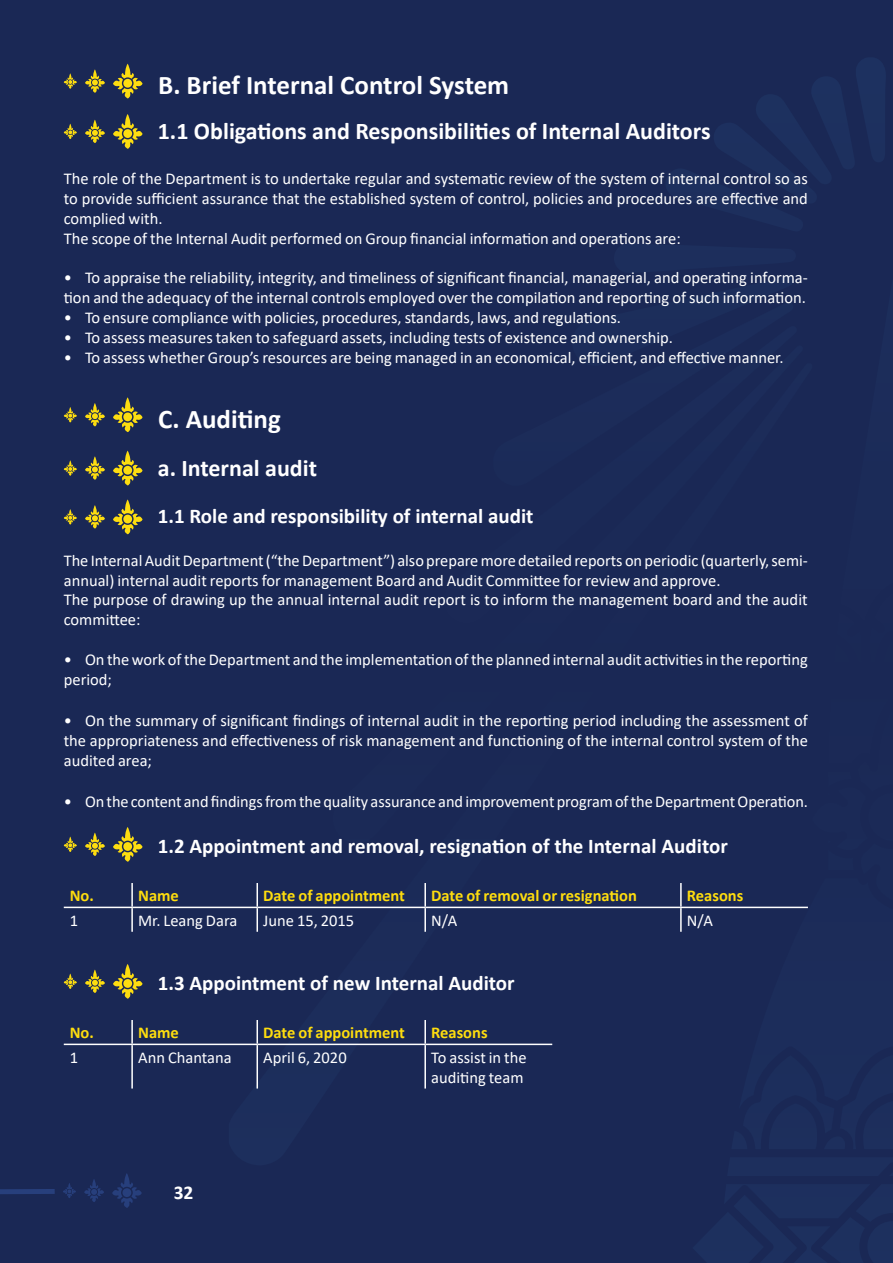
<style>
.page{position:relative;width:893px;height:1263px;background:#1a2855}
.page>*{position:absolute;margin:0;border:0;box-sizing:border-box;transform-origin:0 0}
.t1{font:700 27px "Calibri";color:#fff}
.t2{font:700 24px "Calibri";color:#fff}
.t3{font:700 21px "Calibri";color:#fff}
.t4{font:700 19.5px "Calibri";color:#fff}
.t5{font:16.5px/19.8px "Calibri";color:#fff}
.t6{font:700 16.5px "Calibri";color:#fedd0e}
</style>
<div class="page">
<svg style="left:112px;top:1173px;width:30px;height:35px"></svg>
<svg style="left:84px;top:1179px;width:20px;height:23px"></svg>
<svg style="left:0;top:1183px;width:76px;height:15px"></svg>
<svg style="left:812px;top:58px;width:73px;height:36px"></svg>
<svg style="left:113px;top:64px;width:30px;height:34px"></svg>
<svg style="left:85px;top:69px;width:20px;height:24px"></svg>
<svg style="left:64px;top:73px;width:13px;height:16px"></svg>
<svg style="left:113px;top:397px;width:30px;height:35px"></svg>
<svg style="left:85px;top:403px;width:20px;height:23px"></svg>
<svg style="left:64px;top:407px;width:13px;height:15px"></svg>
<svg style="left:113px;top:114px;width:30px;height:35px"></svg>
<svg style="left:85px;top:120px;width:20px;height:23px"></svg>
<svg style="left:64px;top:124px;width:13px;height:15px"></svg>
<svg style="left:113px;top:451px;width:30px;height:34px"></svg>
<svg style="left:85px;top:456px;width:20px;height:24px"></svg>
<svg style="left:64px;top:460px;width:13px;height:16px"></svg>
<svg style="left:113px;top:499px;width:30px;height:35px"></svg>
<svg style="left:85px;top:505px;width:20px;height:24px"></svg>
<svg style="left:64px;top:509px;width:13px;height:16px"></svg>
<svg style="left:113px;top:827px;width:30px;height:35px"></svg>
<svg style="left:85px;top:832px;width:20px;height:24px"></svg>
<svg style="left:64px;top:836px;width:13px;height:16px"></svg>
<svg style="left:113px;top:964px;width:30px;height:35px"></svg>
<svg style="left:85px;top:969px;width:20px;height:24px"></svg>
<svg style="left:64px;top:973px;width:13px;height:16px"></svg>
<hr style="left:131px;top:883px;width:2px;height:24px;background:#fff">
<hr style="left:256px;top:883px;width:2px;height:24px;background:#fff">
<hr style="left:424px;top:883px;width:2px;height:24px;background:#fff">
<hr style="left:680px;top:883px;width:2px;height:24px;background:#fff">
<hr style="left:64px;top:907px;width:68px;height:1px;background:#fff">
<hr style="left:132px;top:907px;width:125px;height:1px;background:#fff">
<hr style="left:131px;top:908px;width:2px;height:24px;background:#fff">
<hr style="left:257px;top:907px;width:168px;height:1px;background:#fff">
<hr style="left:256px;top:908px;width:2px;height:24px;background:#fff">
<hr style="left:425px;top:907px;width:256px;height:1px;background:#fff">
<hr style="left:424px;top:908px;width:2px;height:24px;background:#fff">
<hr style="left:681px;top:907px;width:127px;height:1px;background:#fff">
<hr style="left:680px;top:908px;width:2px;height:24px;background:#fff">
<hr style="left:131px;top:1020px;width:2px;height:23px;background:#fff">
<hr style="left:256px;top:1020px;width:2px;height:23px;background:#fff">
<hr style="left:424px;top:1020px;width:2px;height:23px;background:#fff">
<hr style="left:64px;top:1043px;width:68px;height:2px;background:#fff">
<hr style="left:132px;top:1043px;width:125px;height:2px;background:#fff">
<hr style="left:131px;top:1045px;width:2px;height:43px;background:#fff">
<hr style="left:257px;top:1043px;width:168px;height:2px;background:#fff">
<hr style="left:256px;top:1045px;width:2px;height:43px;background:#fff">
<hr style="left:425px;top:1043px;width:127px;height:2px;background:#fff">
<hr style="left:424px;top:1045px;width:2px;height:43px;background:#fff">
<h1 class="t1" style="left:158px;top:66px;width:353px">B. Brief Internal Control System</h1>
<h2 class="t2" style="left:158px;top:114px;width:554px">1.1 Obligations and Responsibilities of Internal Auditors</h2>
<p class="t5" style="left:64px;top:169px;width:746px">The role of the Department is to undertake regular and systematic review of the system of internal control so as to provide sufficient assurance that the established system of control, policies and procedures are effective and complied with.<br>The scope of the Internal Audit performed on Group financial information and operations are:</p>
<p class="t5" style="left:64px;top:268px;width:746px">• To appraise the reliability, integrity, and timeliness of significant financial, managerial, and operating informa&shy;tion and the adequacy of the internal controls employed over the compilation and reporting of such information.</p>
<p class="t5" style="left:64px;top:307px;width:559px">• To ensure compliance with policies, procedures, standards, laws, and regulations.</p>
<p class="t5" style="left:64px;top:327px;width:611px">• To assess measures taken to safeguard assets, including tests of existence and ownership.</p>
<p class="t5" style="left:64px;top:347px;width:721px">• To assess whether Group’s resources are being managed in an economical, efficient, and effective manner.</p>
<h1 class="t1" style="left:158px;top:400px;width:124px">C. Auditing</h1>
<h2 class="t2" style="left:158px;top:451px;width:161px">a. Internal audit</h2>
<p class="t3" style="left:158px;top:501px;width:377px">1.1 Role and responsibility of internal audit</p>
<p class="t5" style="left:64px;top:550px;width:746px">The Internal Audit Department (“the Department”) also prepare more detailed reports on periodic (quarterly, semi&shy;annual) internal audit reports for management Board and Audit Committee for review and approve.<br>The purpose of drawing up the annual internal audit report is to inform the management board and the audit committee:</p>
<p class="t5" style="left:64px;top:649px;width:745px">• On the work of the Department and the implementation of the planned internal audit activities in the reporting period;</p>
<p class="t5" style="left:64px;top:710px;width:746px;text-align:justify">• On the summary of significant findings of internal audit in the reporting period including the assessment of the appropriateness and effectiveness of risk management and functioning of the internal control system of the audited area;</p>
<p class="t5" style="left:64px;top:791px;width:746px">• On the content and findings from the quality assurance and improvement program of the Department Operation.</p>
<p class="t3" style="left:158px;top:831px;width:571px">1.2 Appointment and removal, resignation of the Internal Auditor</p>
<p class="t6" style="left:70px;top:884px;width:26px">No.</p>
<p class="t6" style="left:138px;top:884px;width:42px">Name</p>
<p class="t6" style="left:263px;top:884px;width:143px">Date of appointment</p>
<p class="t6" style="left:431px;top:884px;width:207px">Date of removal or resignation</p>
<p class="t6" style="left:687px;top:884px;width:58px">Reasons</p>
<p class="t5" style="left:70px;top:910px;width:10px">1</p>
<p class="t5" style="left:138px;top:910px;width:101px">Mr. Leang Dara</p>
<p class="t5" style="left:263px;top:910px;width:93px">June 15, 2015</p>
<p class="t5" style="left:431px;top:910px;width:28px">N/A</p>
<p class="t5" style="left:687px;top:910px;width:28px">N/A</p>
<p class="t3" style="left:158px;top:968px;width:358px">1.3 Appointment of new Internal Auditor</p>
<p class="t6" style="left:70px;top:1021px;width:26px">No.</p>
<p class="t6" style="left:138px;top:1021px;width:42px">Name</p>
<p class="t6" style="left:263px;top:1021px;width:143px">Date of appointment</p>
<p class="t6" style="left:431px;top:1021px;width:58px">Reasons</p>
<p class="t5" style="left:70px;top:1047px;width:10px">1</p>
<p class="t5" style="left:138px;top:1047px;width:95px">Ann Chantana</p>
<p class="t5" style="left:263px;top:1047px;width:85px">April 6, 2020</p>
<p class="t5" style="left:431px;top:1047px;width:97px">To assist in the auditing team</p>
<p class="t4" style="left:174px;top:1179px;width:21px">32</p>
</div>
